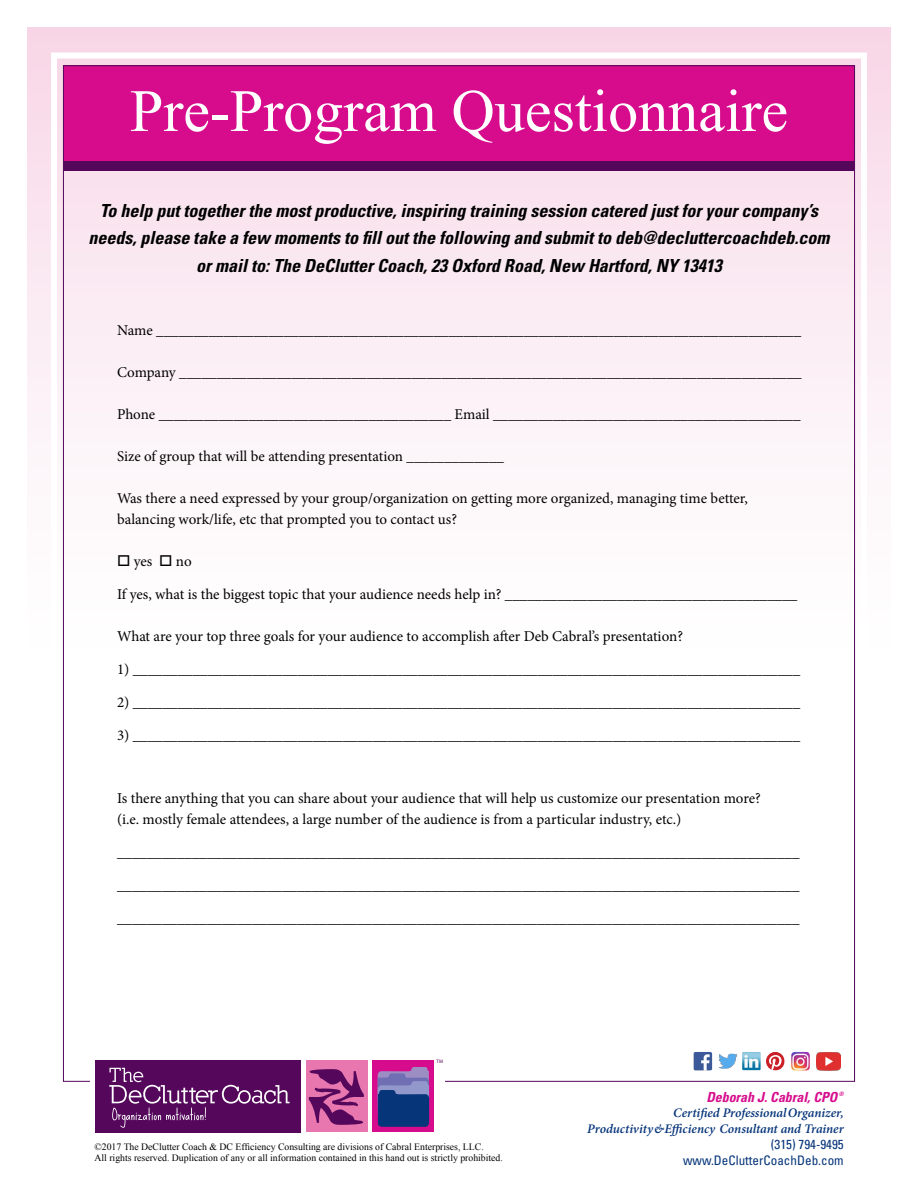
<style>
.page{position:relative;width:918px;height:1188px;background:#fff}
.page>*{position:absolute;margin:0;border:0;box-sizing:border-box;transform-origin:0 0}
.t1{font:60px "Times New Roman";color:#fff}
.t2{font:italic 700 condensed 18px/27.6px "Univers";color:#000;text-align:center}
.t3{font:15px/21px "Minion Pro";letter-spacing:-.005em;color:#000}
.t4{font:italic 700 condensed 13.8px "Univers";color:#d60c8c}
.t5{font:italic 600 13.2px/15.8px "Minion Pro";letter-spacing:-.005em;color:#06357a;text-align:right}
.t6{font:condensed 13.2px/15.8px "Univers";color:#06357a;text-align:right}
.t7{font:9.75px/11.7px "Times New Roman";color:#000}
.t8{font:italic 700 condensed 6px "Univers";color:#d60c8c}
.t9{font:4.95px "Myriad Pro";color:#54075b}
</style>
<div class="page">
<div style="left:27px;top:27px;width:864px;height:629px;background:linear-gradient(to bottom,#f5d6e6,#fff)"></div>
<div style="left:64px;top:66px;width:791px;height:99px;background:#d60c8c"></div>
<div style="left:63px;top:161px;width:792px;height:9px;background:#54075b"></div>
<div style="left:95px;top:1060px;width:206px;height:72px;background:#54075b"></div>
<div style="left:306px;top:1060px;width:62px;height:72px;background:#e977af"></div>
<svg style="left:309px;top:1069px;width:55px;height:56px"></svg>
<svg style="left:109px;top:1068px;width:181px;height:60px"></svg>
<div style="left:372px;top:1060px;width:62px;height:72px;background:#d60c8c"></div>
<svg style="left:377px;top:1067px;width:52px;height:60px;background:#465196"></svg>
<img style="left:694px;top:1052px;width:18px;height:19px">
<img style="left:719px;top:1054px;width:18px;height:15px">
<img style="left:742px;top:1052px;width:19px;height:18px">
<svg style="left:766px;top:1052px;width:19px;height:19px"></svg>
<img style="left:791px;top:1052px;width:19px;height:18px">
<img style="left:817px;top:1052px;width:24px;height:19px">
<h1 class="t1" style="left:130px;top:71px;width:660px">Pre-Program Questionnaire</h1>
<p class="t2" style="left:88px;top:197px;width:743px">To help put together the most productive, inspiring training session catered just for your company’s needs, please take a few moments to fill out the following and submit to deb@decluttercoachdeb.com or mail to: The DeClutter Coach, 23 Oxford Road, New Hartford, NY 13413</p>
<p class="t3" style="left:117px;top:320px;width:686px">Name ______________________________________________________________________________________</p>
<p class="t3" style="left:117px;top:362px;width:686px">Company ___________________________________________________________________________________</p>
<p class="t3" style="left:117px;top:404px;width:685px">Phone _______________________________________ Email _________________________________________</p>
<p class="t3" style="left:117px;top:446px;width:389px">Size of group that will be attending presentation _____________</p>
<p class="t3" style="left:117px;top:488px;width:633px">Was there a need expressed by your group/organization on getting more organized, managing time better, balancing work/life, etc that prompted you to contact us?</p>
<p class="t3" style="left:117px;top:551px;width:76px">□ yes □ no</p>
<p class="t3" style="left:117px;top:584px;width:682px">If yes, what is the biggest topic that your audience needs help in? _______________________________________</p>
<p class="t3" style="left:117px;top:626px;width:568px">What are your top three goals for your audience to accomplish after Deb Cabral’s presentation?</p>
<p class="t3" style="left:117px;top:659px;width:685px">1) _________________________________________________________________________________________</p>
<p class="t3" style="left:117px;top:692px;width:685px">2) _________________________________________________________________________________________</p>
<p class="t3" style="left:117px;top:725px;width:685px">3) _________________________________________________________________________________________</p>
<p class="t3" style="left:117px;top:788px;width:645px">Is there anything that you can share about your audience that will help us customize our presentation more? (i.e. mostly female attendees, a large number of the audience is from a particular industry, etc.)</p>
<p class="t3" style="left:117px;top:842px;width:684px">___________________________________________________________________________________________</p>
<p class="t3" style="left:117px;top:875px;width:684px">___________________________________________________________________________________________</p>
<p class="t3" style="left:117px;top:908px;width:684px">___________________________________________________________________________________________</p>
<p class="t9" style="left:437px;top:1059px;width:8px">TM</p>
<p class="t7" style="left:94px;top:1140px;width:410px">©2017 The DeClutter Coach &amp; DC Efficiency Consulting are divisions of Cabral Enterprises, LLC.<br>All rights reserved. Duplication of any or all information contained in this hand out is strictly prohibited.</p>
<p class="t4" style="left:706px;top:1088px;width:133px">Deborah J. Cabral, CPO</p>
<p class="t8" style="left:839px;top:1090px;width:6px">®</p>
<p class="t5" style="left:587px;top:1105px;width:258px">Certified Professional Organizer,<br>Productivity &amp; Efficiency Consultant and Trainer</p>
<p class="t6" style="left:683px;top:1136px;width:162px">(315) 794-9495 www.DeClutterCoachDeb.com</p>
</div>
